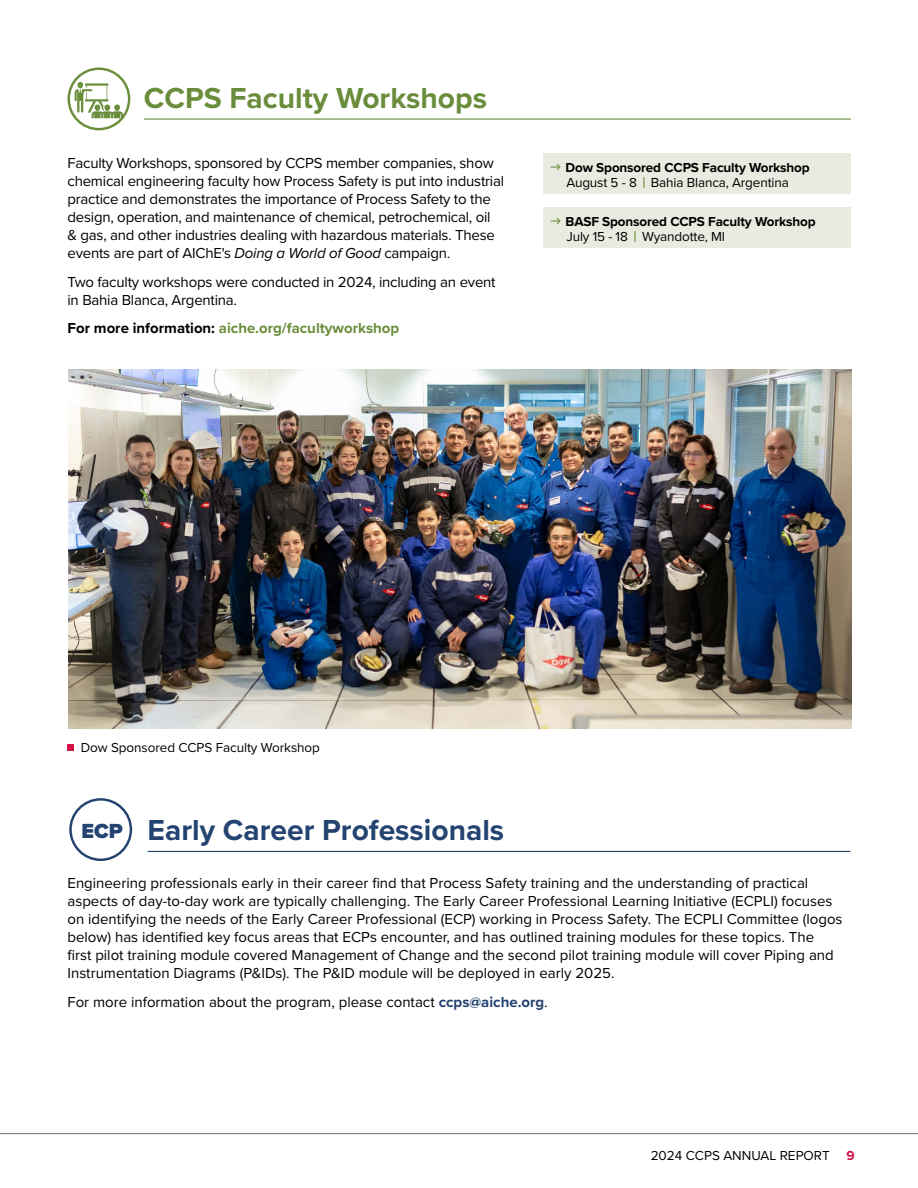
<style>
.page{position:relative;width:918px;height:1188px;background:#fff}
.page>*{position:absolute;margin:0;border:0;box-sizing:border-box;transform-origin:0 0}
.t1{font:700 30px "Proxima Nova";color:#234371}
.t2{font:700 30px "Proxima Nova";color:#6a8d3b}
.t3{font:15px/18px "Proxima Nova";color:#000}
.t4{font:700 15px "Proxima Nova";color:#6a8d3b}
.t5{font:13.5px "Proxima Nova";letter-spacing:-.01em;color:#000}
.t6{font:700 13.5px "Proxima Nova";letter-spacing:-.01em;color:#000}
.s1{font-style:italic}
.s2{color:#000}
.s3{font-weight:900;font-size:21.15px;color:#244371}
.s4{font-weight:700;color:#234371}
.s5{font-weight:700;color:#d51246}
</style>
<div class="page">
<hr style="left:0;top:1133px;width:918px;height:1px;background:#6d6e71">
<hr style="left:144px;top:118px;width:707px;height:2px;background:#6a8d3b">
<div style="left:543px;top:154px;width:308px;height:40px;background:#e9ebe0"></div>
<div style="left:543px;top:208px;width:308px;height:40px;background:#e9ebe0"></div>
<svg style="left:634px;top:231px;width:2px;height:11px"></svg>
<svg style="left:68px;top:68px;width:62px;height:62px"></svg>
<div style="left:114px;top:104px;width:6px;height:7px;background:#6b8e3c;border-radius:50%"></div>
<hr style="left:148px;top:851px;width:702px;height:1px;background:#234371">
<svg style="left:69px;top:798px;width:63px;height:63px"></svg>
<div style="left:67px;top:745px;width:7px;height:6px;background:#d51246"></div>
<img style="left:68px;top:369px;width:783px;height:360px">
<h1 class="t2" style="left:144px;top:75px;width:345px">CCPS Faculty Workshops</h1>
<p class="t3" style="left:68px;top:153px;width:438px">Faculty Workshops, sponsored by CCPS member companies, show chemical engineering faculty how Process Safety is put into industrial practice and demonstrates the importance of Process Safety to the design, operation, and maintenance of chemical, petrochemical, oil<br>&amp; gas, and other industries dealing with hazardous materials. These events are part of AIChE's <span class="s1">Doing a World of Good</span> campaign.</p>
<p class="t3" style="left:68px;top:272px;width:430px">Two faculty workshops were conducted in 2024, including an event in Bahia Blanca, Argentina.</p>
<p class="t4" style="left:68px;top:317px;width:333px"><span class="s2">For more information:</span> aiche.org/facultyworkshop</p>
<p class="t6" style="left:566px;top:158px;width:246px">Dow Sponsored CCPS Faculty Workshop</p>
<p class="t5" style="left:566px;top:173px;width:224px">August 5 - 8 Bahia Blanca, Argentina</p>
<p class="t6" style="left:566px;top:212px;width:252px">BASF Sponsored CCPS Faculty Workshop</p>
<p class="t5" style="left:566px;top:227px;width:160px">July 15 - 18 Wyandotte, MI</p>
<p class="t5" style="left:81px;top:738px;width:241px">Dow Sponsored CCPS Faculty Workshop</p>
<h1 class="t1" style="left:82px;top:808px;width:424px"><span class="s3">ECP</span> Early Career Professionals</h1>
<p class="t3" style="left:68px;top:873px;width:777px">Engineering professionals early in their career find that Process Safety training and the understanding of practical aspects of day-to-day work are typically challenging. The Early Career Professional Learning Initiative (ECPLI) focuses on identifying the needs of the Early Career Professional (ECP) working in Process Safety. The ECPLI Committee (logos below) has identified key focus areas that ECPs encounter, and has outlined training modules for these topics. The<br>first pilot training module covered Management of Change and the second pilot training module will cover Piping and Instrumentation Diagrams (P&amp;IDs). The P&amp;ID module will be deployed in early 2025.</p>
<p class="t3" style="left:68px;top:992px;width:482px">For more information about the program, please contact <span class="s4">ccps@aiche.org</span>.</p>
<p class="t5" style="left:651px;top:1146px;width:205px">2024 CCPS ANNUAL REPORT <span class="s5">9</span></p>
</div>
